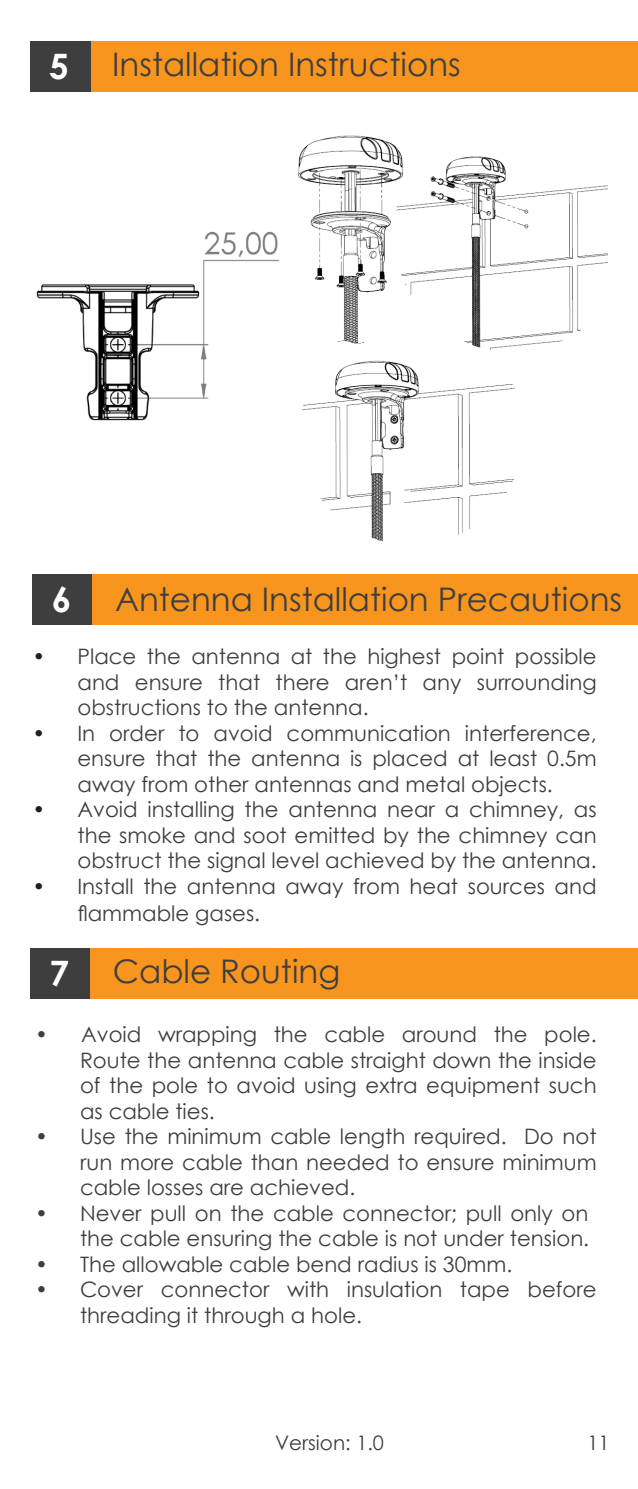
<style>
.page{position:relative;width:638px;height:1489px;background:#fff}
.page>*{position:absolute;margin:0;border:0;box-sizing:border-box;transform-origin:0 0}
.t1{font:700 35px "Century Gothic";color:#fff}
.t2{font:32.5px "Century Gothic";color:#3e3e3f}
.t3{font:21.25px/25.5px "Century Gothic";color:#3e3e3f;text-align:justify}
.t4{font:20px "Century Gothic";color:#3e3e3f}
.s1{font-weight:700;font-size:35px;color:#fff}
.s2{color:#231f20}
</style>
<div class="page">
<div style="left:90px;top:42px;width:548px;height:50px;background:#f7951f"></div>
<div style="left:30px;top:42px;width:60px;height:50px;background:#3e3e3f"></div>
<img style="left:36px;top:231px;width:243px;height:190px">
<img style="left:298px;top:135px;width:309px;height:407px">
<div style="left:32px;top:574px;width:60px;height:51px;background:#3e3e3f"></div>
<div style="left:92px;top:574px;width:546px;height:51px;background:#f7951f"></div>
<div style="left:30px;top:948px;width:60px;height:51px;background:#3e3e3f"></div>
<div style="left:90px;top:948px;width:548px;height:51px;background:#f7951f"></div>
<p class="t1" style="left:49px;top:39px;width:21px">5</p>
<p class="t2" style="left:112px;top:41px;width:350px">Installation Instructions</p>
<p class="t2" style="left:52px;top:576px;width:572px"><span class="s1">6</span> Antenna Installation Precautions</p>
<p class="t3" style="left:78px;top:643px;width:521px;text-indent:-45px"><span class="s2">•</span> Place the antenna at the highest point possible and ensure that there aren’t any surrounding obstructions to the antenna.</p>
<p class="t3" style="left:78px;top:720px;width:521px;text-indent:-45px"><span class="s2">•</span> In order to avoid communication interference, ensure that the antenna is placed at least 0.5m away from other antennas and metal objects.</p>
<p class="t3" style="left:77px;top:796px;width:521px;text-indent:-45px"><span class="s2">•</span> Avoid installing the antenna near a chimney, as the smoke and soot emitted by the chimney can obstruct the signal level achieved by the antenna.</p>
<p class="t3" style="left:77px;top:872px;width:521px;line-height:27px;text-indent:-45px"><span class="s2">•</span> Install the antenna away from heat sources and flammable gases.</p>
<p class="t2" style="left:49px;top:948px;width:292px"><span class="s1">7</span> Cable Routing</p>
<p class="t3" style="left:80px;top:1021px;width:518px;text-indent:-45px">• Avoid wrapping the cable around the pole.<br>Route the antenna cable straight down the inside of the pole to avoid using extra equipment such as cable ties.</p>
<p class="t3" style="left:80px;top:1123px;width:518px;text-indent:-45px">• Use the minimum cable length required. Do not run more cable than needed to ensure minimum cable losses are achieved.</p>
<p class="t3" style="left:35px;top:1199px;width:556px;text-align:right">• Never pull on the cable connector; pull only on the cable ensuring the cable is not under tension.</p>
<p class="t3" style="left:35px;top:1250px;width:479px">• The allowable cable bend radius is 30mm.</p>
<p class="t3" style="left:80px;top:1276px;width:518px;text-indent:-45px">• Cover connector with insulation tape before threading it through a hole.</p>
<p class="t4" style="left:275px;top:1428px;width:110px">Version: 1.0</p>
<p class="t4" style="left:587px;top:1428px;width:24px">11</p>
</div>
